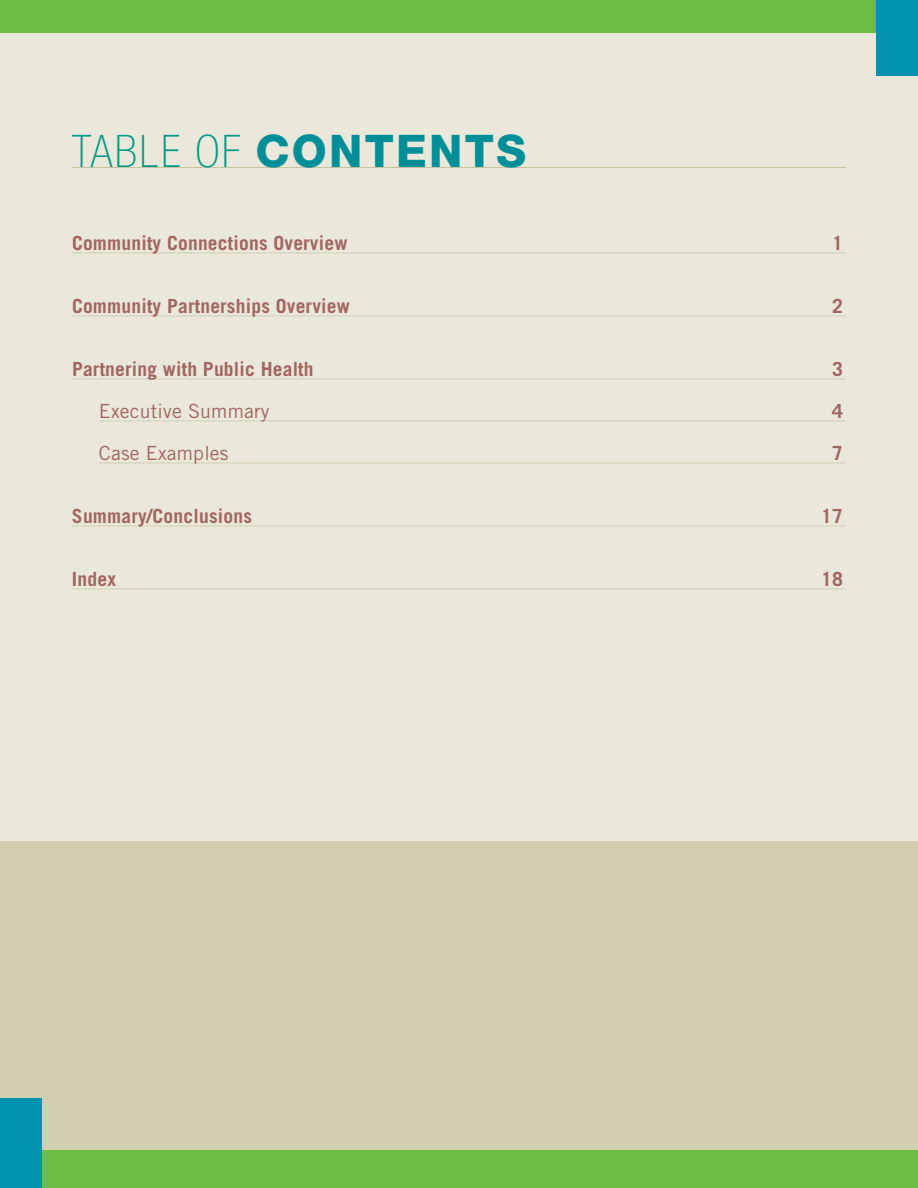
<style>
.page{position:relative;width:918px;height:1188px;background:#fff}
.page>*{position:absolute;margin:0;border:0;box-sizing:border-box;transform-origin:0 0}
.t1{font:800 45px "Helvetica Neue LT Std";letter-spacing:.05em;color:#008f98}
.t2{font:700 19.5px "Trade Gothic LT Std";letter-spacing:.01em;color:#a36561}
.t3{font:19.5px "Trade Gothic LT Std";letter-spacing:.01em;color:#a36561}
.s1{font-weight:100;font-stretch:condensed;color:#009886}
</style>
<div class="page">
<div style="left:0;top:841px;width:918px;height:347px;background:#d1cfaf"></div>
<div style="left:0;top:0;width:918px;height:841px;background:#e9e8da"></div>
<div style="left:0;top:0;width:918px;height:33px;background:#6cbe45"></div>
<div style="left:0;top:1150px;width:918px;height:38px;background:#6cbe45"></div>
<div style="left:876px;top:0;width:42px;height:76px;background:#0093ad"></div>
<div style="left:0;top:1099px;width:42px;height:89px;background:#0093ad"></div>
<hr style="left:72px;top:253px;width:774px;height:1px;background:#d1cfaf">
<hr style="left:72px;top:316px;width:774px;height:1px;background:#d1cfaf">
<hr style="left:72px;top:379px;width:774px;height:1px;background:#d1cfaf">
<hr style="left:99px;top:421px;width:747px;height:1px;background:#d1cfaf">
<hr style="left:99px;top:463px;width:747px;height:1px;background:#d1cfaf">
<hr style="left:72px;top:526px;width:774px;height:1px;background:#d1cfaf">
<hr style="left:72px;top:589px;width:774px;height:1px;background:#d1cfaf">
<hr style="left:72px;top:167px;width:774px;height:1px;background:#c5c49c">
<h1 class="t1" style="left:72px;top:124px;width:456px"><span class="s1">Table Of</span> CONTENTS</h1>
<p class="t2" style="left:72px;top:231px;width:277px">Community Connections Overview</p>
<p class="t2" style="left:832px;top:231px;width:12px">1</p>
<p class="t2" style="left:72px;top:294px;width:279px">Community Partnerships Overview</p>
<p class="t2" style="left:832px;top:294px;width:12px">2</p>
<p class="t2" style="left:72px;top:357px;width:243px">Partnering with Public Health</p>
<p class="t2" style="left:832px;top:357px;width:12px">3</p>
<p class="t3" style="left:99px;top:399px;width:172px">Executive Summary</p>
<p class="t2" style="left:832px;top:399px;width:12px">4</p>
<p class="t3" style="left:99px;top:441px;width:131px">Case Examples</p>
<p class="t2" style="left:832px;top:441px;width:12px">7</p>
<p class="t2" style="left:72px;top:504px;width:182px">Summary/Conclusions</p>
<p class="t2" style="left:821px;top:504px;width:23px">17</p>
<p class="t2" style="left:72px;top:567px;width:46px">Index</p>
<p class="t2" style="left:821px;top:567px;width:23px">18</p>
</div>
